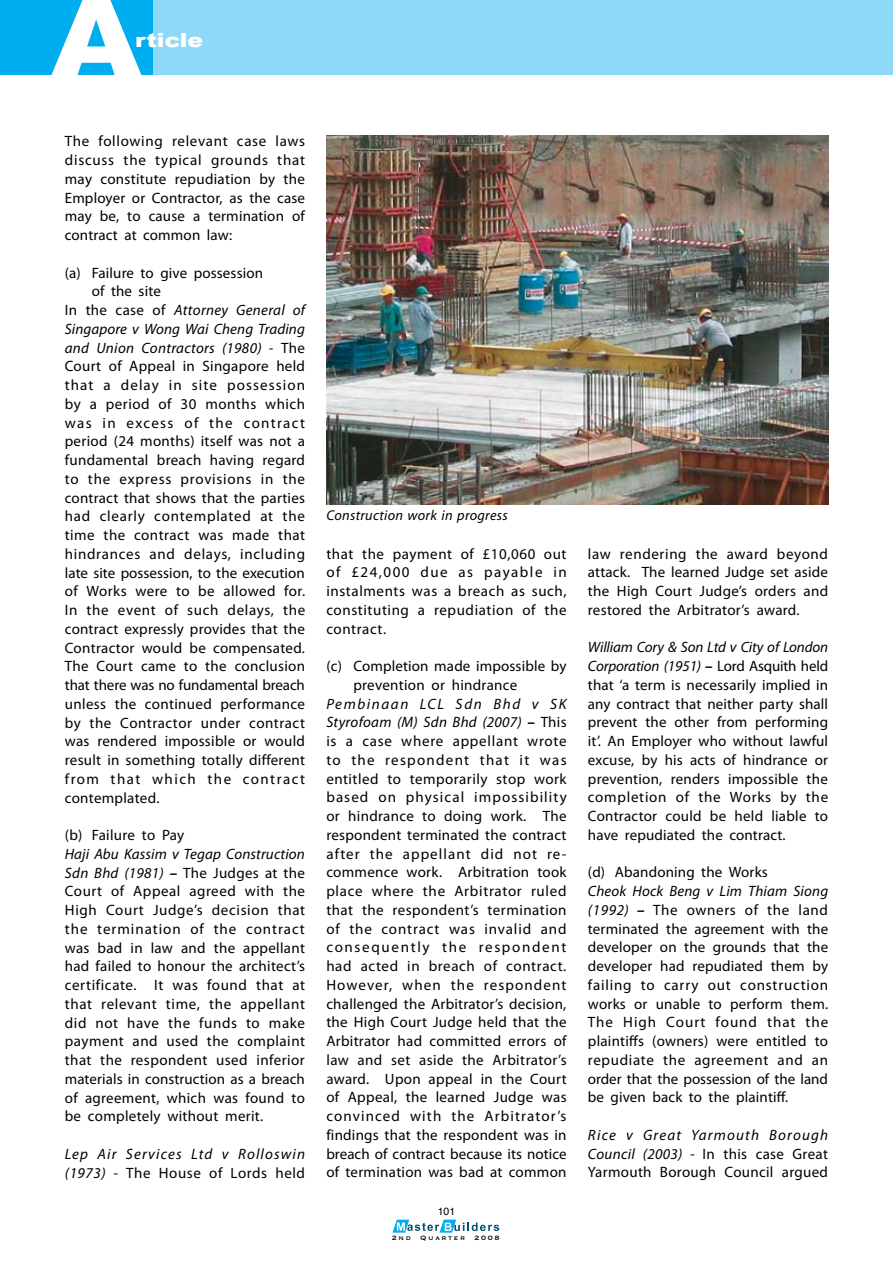
<style>
.page{position:relative;width:893px;height:1263px;background:#fff}
.page>*{position:absolute;margin:0;border:0;box-sizing:border-box;transform-origin:0 0}
.t1{font:900 105px "Arial";color:#fff;scale:1.1 1}
.t2{font:900 19.5px "Arial";color:#fff;scale:1.2 1}
.t3{font:15px/18.8px "Myriad Pro";letter-spacing:.02em;color:#000;text-align:justify}
.t4{font:italic 15px "Myriad Pro";letter-spacing:.02em;color:#000}
.t5{font:15px "Myriad Pro";letter-spacing:.05em;color:#000}
.t6{font:italic 15px/18.8px "Myriad Pro";letter-spacing:.075em;color:#000}
.t7{font:15px "Myriad Pro";letter-spacing:-.005em;color:#000}
.t8{font:15px "Myriad Pro";letter-spacing:.075em;color:#000}
.t9{font:15px "Myriad Pro";letter-spacing:.045em;color:#000}
.t10{font:15px "Myriad Pro";letter-spacing:.09em;color:#000}
.t11{font:15px "Myriad Pro";letter-spacing:.1em;color:#000}
.t12{font:italic 14.25px "Myriad Pro";letter-spacing:.02em;color:#000}
.t13{font:10.5px "Helvetica";color:#000}
.t14{font:8.25px "Copperplate";letter-spacing:.205em;color:#000}
.s1{font-style:normal}
.s2{font-style:italic}
.s3{font-weight:700;font-style:italic}
.s4{font-weight:700}
</style>
<div class="page">
<div style="left:0;top:0;width:893px;height:75px;background:#8ed8f8"></div>
<div style="left:0;top:0;width:153px;height:75px;background:#00adef"></div>
<svg style="left:393px;top:1220px;width:106px;height:12px"></svg>
<img style="left:326px;top:135px;width:502px;height:370px">
<h1 class="t1" style="left:51px;top:-21px;width:83px">A</h1>
<h2 class="t2" style="left:135px;top:29px;width:58px">rticle</h2>
<p class="t3" style="left:65px;top:132px;width:242px">The following relevant case laws discuss the typical grounds that may constitute repudiation by the Employer or Contractor, as the case may be, to cause a termination of contract at common law:</p>
<p class="t3" style="left:65px;top:263px;width:200px">(a) Failure to give possession</p>
<p class="t3" style="left:92px;top:282px;width:71px">of the site</p>
<p class="t4" style="left:65px;top:301px;width:242px"><span class="s1">In the case of</span> Attorney General of</p>
<p class="t4" style="left:65px;top:319px;width:242px">Singapore v Wong Wai Cheng Trading</p>
<p class="t4" style="left:65px;top:338px;width:242px">and Union Contractors (1980) - <span class="s1">The</span></p>
<p class="t3" style="left:65px;top:357px;width:242px">Court of Appeal in Singapore held</p>
<p class="t8" style="left:65px;top:376px;width:242px">that a delay in site possession</p>
<p class="t3" style="left:65px;top:394px;width:242px">by a period of 30 months which</p>
<p class="t10" style="left:65px;top:413px;width:242px">was in excess of the contract</p>
<p class="t3" style="left:65px;top:432px;width:242px">period (24 months) itself was not a</p>
<p class="t3" style="left:65px;top:450px;width:242px">fundamental breach having regard</p>
<p class="t5" style="left:65px;top:469px;width:242px">to the express provisions in the</p>
<p class="t3" style="left:65px;top:488px;width:242px">contract that shows that the parties</p>
<p class="t5" style="left:65px;top:507px;width:242px">had clearly contemplated at the</p>
<p class="t3" style="left:65px;top:525px;width:242px">time the contract was made that</p>
<p class="t5" style="left:65px;top:544px;width:242px">hindrances and delays, including</p>
<p class="t3" style="left:65px;top:563px;width:242px">late site possession, to the execution</p>
<p class="t3" style="left:65px;top:582px;width:242px">of Works were to be allowed for.</p>
<p class="t9" style="left:65px;top:601px;width:242px">In the event of such delays, the</p>
<p class="t3" style="left:65px;top:619px;width:242px">contract expressly provides that the</p>
<p class="t3" style="left:65px;top:638px;width:242px">Contractor would be compensated.</p>
<p class="t3" style="left:65px;top:657px;width:242px">The Court came to the conclusion</p>
<p class="t7" style="left:65px;top:676px;width:242px">that there was no fundamental breach</p>
<p class="t3" style="left:65px;top:694px;width:242px">unless the continued performance</p>
<p class="t3" style="left:65px;top:713px;width:242px">by the Contractor under contract</p>
<p class="t3" style="left:65px;top:732px;width:242px">was rendered impossible or would</p>
<p class="t3" style="left:65px;top:750px;width:242px">result in something totally different</p>
<p class="t11" style="left:65px;top:769px;width:242px">from that which the contract</p>
<p class="t3" style="left:65px;top:788px;width:96px">contemplated.</p>
<p class="t3" style="left:65px;top:825px;width:121px">(b) Failure to Pay</p>
<p class="t3" style="left:65px;top:844px;width:242px"><span class="s2">Haji Abu Kassim v Tegap Construction Sdn Bhd (1981)</span> <span class="s3">–</span> The Judges at the Court of Appeal agreed with the High Court Judge’s decision that the termination of the contract was bad in law and the appellant had failed to honour the architect’s certificate. It was found that at that relevant time, the appellant did not have the funds to make payment and used the complaint that the respondent used inferior materials in construction as a breach of agreement, which was found to be completely without merit.</p>
<p class="t6" style="left:65px;top:1144px;width:242px">Lep Air Services Ltd v Rolloswin (1973) - <span class="s1">The House of Lords held</span></p>
<p class="t12" style="left:326px;top:507px;width:183px">Construction work in progress</p>
<p class="t3" style="left:326px;top:544px;width:242px">that the payment of £10,060 out of £24,000 due as payable in instalments was a breach as such, constituting a repudiation of the contract.</p>
<p class="t3" style="left:353px;top:656px;width:215px;text-indent:-27px">(c) Completion made impossible by prevention or hindrance</p>
<p class="t3" style="left:326px;top:694px;width:242px"><span class="s2">Pembinaan LCL Sdn Bhd v SK Styrofoam (M) Sdn Bhd (2007)</span> <span class="s3">–</span> This is a case where appellant wrote to the respondent that it was entitled to temporarily stop work based on physical impossibility or hindrance to doing work. The respondent terminated the contract after the appellant did not re&shy;commence work. Arbitration took place where the Arbitrator ruled that the respondent’s termination of the contract was invalid and consequently the respondent had acted in breach of contract.<br>However, when the respondent challenged the Arbitrator’s decision, the High Court Judge held that the Arbitrator had committed errors of law and set aside the Arbitrator’s award. Upon appeal in the Court of Appeal, the learned Judge was convinced with the Arbitrator’s findings that the respondent was in breach of contract because its notice of termination was bad at common</p>
<p class="t13" style="left:438px;top:1202px;width:19px">101</p>
<p class="t14" style="left:392px;top:1232px;width:109px">2nd Quarter 2008</p>
<p class="t3" style="left:588px;top:544px;width:242px">law rendering the award beyond attack. The learned Judge set aside the High Court Judge’s orders and restored the Arbitrator’s award.</p>
<p class="t3" style="left:588px;top:638px;width:242px"><span class="s2">William Cory &amp; Son Ltd v City of London Corporation (1951)</span> <span class="s4">–</span> Lord Asquith held that ‘a term is necessarily implied in any contract that neither party shall prevent the other from performing it’. An Employer who without lawful excuse, by his acts of hindrance or prevention, renders impossible the completion of the Works by the Contractor could be held liable to have repudiated the contract.</p>
<p class="t3" style="left:588px;top:863px;width:181px">(d) Abandoning the Works</p>
<p class="t3" style="left:588px;top:881px;width:242px"><span class="s2">Cheok Hock Beng v Lim Thiam Siong (1992)</span> <span class="s3">–</span> The owners of the land terminated the agreement with the developer on the grounds that the developer had repudiated them by failing to carry out construction works or unable to perform them.<br>The High Court found that the plaintiffs (owners) were entitled to repudiate the agreement and an order that the possession of the land be given back to the plaintiff.</p>
<p class="t3" style="left:588px;top:1125px;width:242px"><span class="s2">Rice v Great Yarmouth Borough Council (2003) -</span> In this case Great Yarmouth Borough Council argued</p>
</div>
